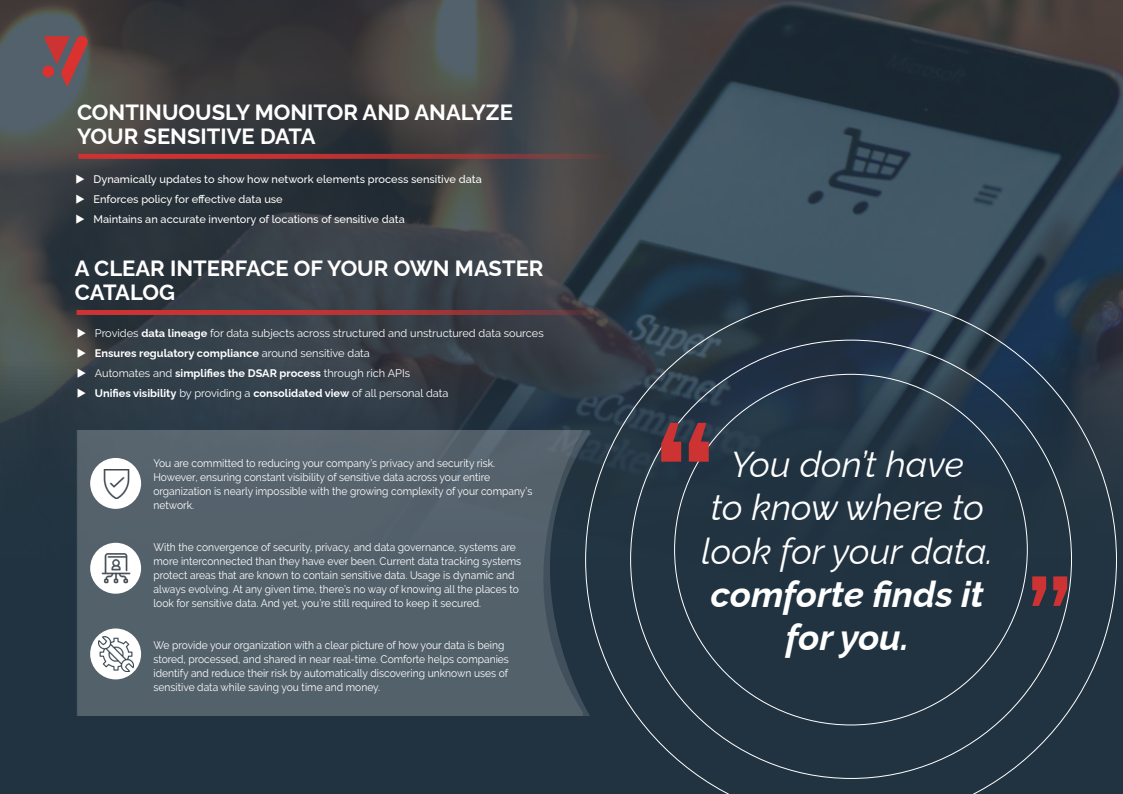
<style>
.page{position:relative;width:1123px;height:794px;background:#fff}
.page>*{position:absolute;margin:0;border:0;box-sizing:border-box;transform-origin:0 0}
.t1{font:700 188.6px "Bebas Neue";color:#cc3332}
.t2{font:italic 36px/43.2px "Raleway";color:#fff;text-align:center}
.t3{font:italic 700 36px/43.2px "Raleway";color:#fff;text-align:center}
.t4{font:700 22px/24px "Raleway";color:#fff}
.t5{font:11px/14px "Raleway";color:#fff;scale:.93 1}
.t6{font:11px/20px "Raleway";color:#fff}
.t7{font:500 11px/20px "Raleway";color:#fff}
.s1{font-weight:700}
</style>
<div class="page">
<img style="left:0;top:0;width:1123px;height:794px">
<div style="left:77px;top:430px;width:508px;height:286px;background:#53616b"></div>
<svg style="left:78px;top:154px;width:533px;height:5px;background:#a73636"></svg>
<svg style="left:77px;top:310px;width:508px;height:5px;background:#ad3435"></svg>
<svg style="left:585px;top:296px;width:532px;height:498px;background:#263745"></svg>
<svg style="left:1032px;top:576px;width:35px;height:30px"></svg>
<div style="left:90px;top:543px;width:51px;height:51px;background:#fff;border-radius:50%"></div>
<img style="left:101px;top:553px;width:30px;height:31px">
<div style="left:90px;top:629px;width:51px;height:50px;background:#fff;border-radius:50%"></div>
<img style="left:98px;top:636px;width:36px;height:36px">
<div style="left:90px;top:458px;width:51px;height:51px;background:#fff;border-radius:50%"></div>
<img style="left:103px;top:469px;width:27px;height:29px">
<svg style="left:42px;top:36px;width:46px;height:51px;background:#8c4c50"></svg>
<svg style="left:76px;top:175px;width:8px;height:9px"></svg>
<svg style="left:76px;top:195px;width:8px;height:9px"></svg>
<svg style="left:76px;top:215px;width:8px;height:9px"></svg>
<svg style="left:78px;top:328px;width:8px;height:9px"></svg>
<svg style="left:78px;top:348px;width:8px;height:9px"></svg>
<svg style="left:78px;top:368px;width:8px;height:9px"></svg>
<svg style="left:78px;top:388px;width:8px;height:9px"></svg>
<h3 class="t4" style="left:77px;top:98px;width:437px">CONTINUOUSLY MONITOR AND ANALYZE<br>YOUR SENSITIVE DATA</h3>
<p class="t7" style="left:94px;top:168px;width:390px">Dynamically updates to show how network elements process sensitive data<br>Enforces policy for effective data use<br>Maintains an accurate inventory of locations of sensitive data</p>
<h3 class="t4" style="left:75px;top:254px;width:470px">A CLEAR INTERFACE OF YOUR OWN MASTER<br>CATALOG</h3>
<p class="t6" style="left:95px;top:323px;width:450px">Provides <span class="s1">data lineage</span> for data subjects across structured and unstructured data sources <span class="s1">Ensures regulatory compliance</span> around sensitive data<br>Automates and <span class="s1">simplifies the DSAR process</span> through rich APIs<br><span class="s1">Unifies visibility</span> by providing a <span class="s1">consolidated view</span> of all personal data</p>
<p class="t5" style="left:154px;top:456px;width:409px">You are committed to reducing your company’s privacy and security risk.<br>However, ensuring constant visibility of sensitive data across your entire organization is nearly impossible with the growing complexity of your company’s network.</p>
<p class="t5" style="left:154px;top:540px;width:397px">With the convergence of security, privacy, and data governance, systems are more interconnected than they have ever been. Current data tracking systems protect areas that are known to contain sensitive data. Usage is dynamic and always evolving. At any given time, there’s no way of knowing all the places to look for sensitive data. And yet, you’re still required to keep it secured.</p>
<p class="t5" style="left:154px;top:638px;width:384px">We provide your organization with a clear picture of how your data is being stored, processed, and shared in near real-time. Comforte helps companies identify and reduce their risk by automatically discovering unknown uses of sensitive data while saving you time and money.</p>
<h1 class="t1" style="left:654px;top:386px;width:64px">“</h1>
<h2 class="t2" style="left:702px;top:439px;width:293px">You don’t have<br>to know where to look for your data.</h2>
<h2 class="t3" style="left:711px;top:568px;width:275px">comforte finds it for you.</h2>
</div>
